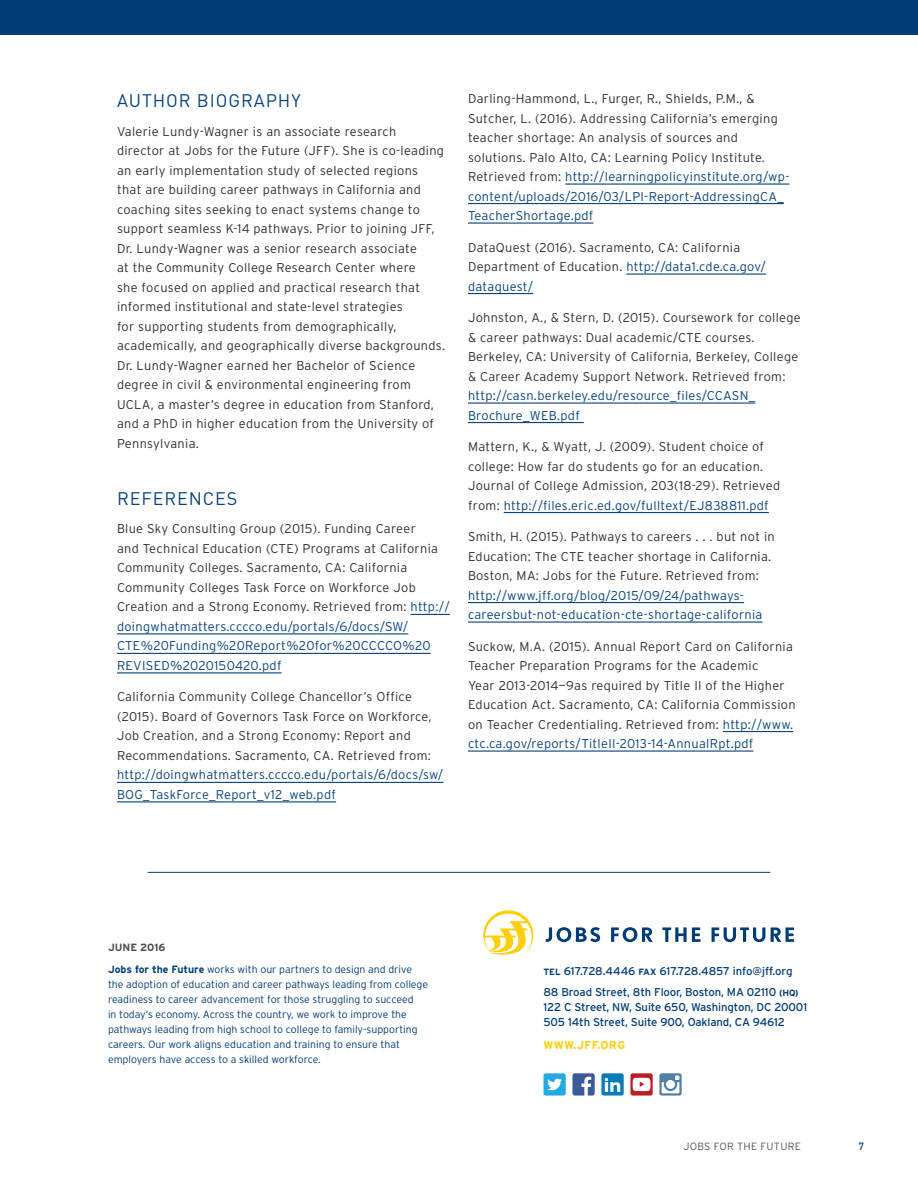
<style>
.page{position:relative;width:918px;height:1188px;background:#fff}
.page>*{position:absolute;margin:0;border:0;box-sizing:border-box;transform-origin:0 0}
.Header_2{font:18px "DIN";letter-spacing:.05em;color:#09437d}
.copy{font:300 12.75px/19.5px "Interstate";letter-spacing:.025em;color:#312f30}
.t1{font:11.4px/21.1px "Interstate";letter-spacing:-.01em;color:#003d78}
.t2{font:700 11.4px "Interstate";letter-spacing:.025em;color:#fece08}
.Boiler_plate{font:300 10.5px/15px "Interstate";color:#003d78}
.t3{font:300 10.5px "Interstate";letter-spacing:.025em;color:#57585a}
.Boiler_plate-2{font:700 10.5px "Interstate";color:#4b4c4d}
.t4{font:500 10.5px "DIN";color:#003d78}
.s1{color:#09437d}
.s2{font-weight:700}
.s3{font-weight:700;font-size:9.15px}
</style>
<div class="page">
<div style="left:0;top:0;width:918px;height:34px;background:#003d78"></div>
<hr style="left:148px;top:872px;width:622px;height:1px;background:#003d78">
<svg style="left:546px;top:927px;width:54px;height:15px"></svg>
<svg style="left:611px;top:927px;width:42px;height:15px"></svg>
<svg style="left:662px;top:927px;width:39px;height:15px"></svg>
<svg style="left:712px;top:927px;width:53px;height:15px"></svg>
<svg style="left:771px;top:927px;width:23px;height:15px"></svg>
<svg style="left:483px;top:910px;width:50px;height:45px"></svg>
<svg style="left:572px;top:1073px;width:23px;height:23px"></svg>
<svg style="left:659px;top:1073px;width:23px;height:23px"></svg>
<svg style="left:601px;top:1073px;width:23px;height:23px"></svg>
<svg style="left:543px;top:1073px;width:23px;height:23px"></svg>
<svg style="left:630px;top:1073px;width:23px;height:23px"></svg>
<hr style="left:411px;top:614px;width:39px;height:1px;background:#09437d">
<hr style="left:117px;top:633px;width:291px;height:1px;background:#09437d">
<hr style="left:117px;top:653px;width:314px;height:1px;background:#09437d">
<hr style="left:117px;top:672px;width:165px;height:1px;background:#09437d">
<hr style="left:117px;top:782px;width:326px;height:1px;background:#09437d">
<hr style="left:117px;top:801px;width:219px;height:1px;background:#09437d">
<hr style="left:565px;top:183px;width:224px;height:2px;background:#09437d">
<hr style="left:468px;top:203px;width:316px;height:1px;background:#09437d">
<hr style="left:468px;top:222px;width:125px;height:2px;background:#09437d">
<hr style="left:626px;top:273px;width:140px;height:2px;background:#09437d">
<hr style="left:468px;top:293px;width:65px;height:1px;background:#09437d">
<hr style="left:468px;top:402px;width:287px;height:2px;background:#09437d">
<hr style="left:468px;top:422px;width:116px;height:1px;background:#09437d">
<hr style="left:504px;top:512px;width:265px;height:1px;background:#09437d">
<hr style="left:468px;top:602px;width:276px;height:1px;background:#09437d">
<hr style="left:468px;top:621px;width:294px;height:2px;background:#09437d">
<hr style="left:723px;top:731px;width:70px;height:1px;background:#09437d">
<hr style="left:468px;top:750px;width:286px;height:2px;background:#09437d">
<p class="Header_2" style="left:117px;top:90px;width:185px">AUTHOR BIOGRAPHY</p>
<p class="copy" style="left:117px;top:122px;width:330px">Valerie Lundy-Wagner is an associate research director at Jobs for the Future (JFF). She is co-leading an early implementation study of selected regions that are building career pathways in California and coaching sites seeking to enact systems change to support seamless K-14 pathways. Prior to joining JFF, Dr. Lundy-Wagner was a senior research associate<br>at the Community College Research Center where<br>she focused on applied and practical research that informed institutional and state-level strategies<br>for supporting students from demographically, academically, and geographically diverse backgrounds.<br>Dr. Lundy-Wagner earned her Bachelor of Science degree in civil &amp; environmental engineering from UCLA, a master’s degree in education from Stanford, and a PhD in higher education from the University of Pennsylvania.</p>
<p class="Header_2" style="left:117px;top:487px;width:122px">REFERENCES</p>
<p class="copy" style="left:117px;top:519px;width:334px">Blue Sky Consulting Group (2015). Funding Career<br>and Technical Education (CTE) Programs at California Community Colleges. Sacramento, CA: California Community Colleges Task Force on Workforce Job Creation and a Strong Economy. Retrieved from: <span class="s1">http:// doingwhatmatters.cccco.edu/portals/6/docs/SW/ CTE%20Funding%20Report%20for%20CCCCO%20<br>REVISED%2020150420.pdf</span></p>
<p class="copy" style="left:117px;top:687px;width:328px">California Community College Chancellor’s Office (2015). Board of Governors Task Force on Workforce, Job Creation, and a Strong Economy: Report and Recommendations. Sacramento, CA. Retrieved from: <span class="s1">http://doingwhatmatters.cccco.edu/portals/6/docs/sw/ BOG_TaskForce_Report_v12_web.pdf</span></p>
<p class="copy" style="left:468px;top:89px;width:323px">Darling-Hammond, L., Furger, R., Shields, P.M., &amp; Sutcher, L. (2016). Addressing California’s emerging teacher shortage: An analysis of sources and solutions. Palo Alto, CA: Learning Policy Institute.<br>Retrieved from: <span class="s1">http://learningpolicyinstitute.org/wp&shy;content/uploads/2016/03/LPI-Report-AddressingCA_ TeacherShortage.pdf</span></p>
<p class="copy" style="left:468px;top:237px;width:300px">DataQuest (2016). Sacramento, CA: California<br>Department of Education. <span class="s1">http://data1.cde.ca.gov/ dataquest/</span></p>
<p class="copy" style="left:468px;top:308px;width:334px">Johnston, A., &amp; Stern, D. (2015). Coursework for college &amp; career pathways: Dual academic/CTE courses.<br>Berkeley, CA: University of California, Berkeley, College &amp; Career Academy Support Network. Retrieved from: <span class="s1">http://casn.berkeley.edu/resource_files/CCASN_ Brochure_WEB.pdf</span></p>
<p class="copy" style="left:468px;top:437px;width:314px">Mattern, K., &amp; Wyatt, J. (2009). Student choice of college: How far do students go for an education.<br>Journal of College Admission, 203(18-29). Retrieved from: <span class="s1">http://files.eric.ed.gov/fulltext/EJ838811.pdf</span></p>
<p class="copy" style="left:468px;top:527px;width:308px">Smith, H. (2015). Pathways to careers . . . but not in Education: The CTE teacher shortage in California.<br>Boston, MA: Jobs for the Future. Retrieved from: <span class="s1">http://www.jff.org/blog/2015/09/24/pathways&shy;careersbut-not-education-cte-shortage-california</span></p>
<p class="copy" style="left:468px;top:636px;width:329px">Suckow, M.A. (2015). Annual Report Card on California Teacher Preparation Programs for the Academic<br>Year 2013-2014—9as required by Title II of the Higher Education Act. Sacramento, CA: California Commission on Teacher Credentialing. Retrieved from: <span class="s1">http://www. ctc.ca.gov/reports/TitleII-2013-14-AnnualRpt.pdf</span></p>
<p class="Boiler_plate-2" style="left:108px;top:941px;width:59px">JUNE 2016</p>
<p class="Boiler_plate" style="left:108px;top:962px;width:322px"><span class="s2">Jobs for the Future</span> works with our partners to design and drive the adoption of education and career pathways leading from college readiness to career advancement for those struggling to succeed<br>in today’s economy. Across the country, we work to improve the pathways leading from high school to college to family-supporting careers. Our work aligns education and training to ensure that employers have access to a skilled workforce.</p>
<p class="t1" style="left:543px;top:960px;width:257px"><span class="s3">TEL</span> 617.728.4446 <span class="s3">FAX</span> 617.728.4857 info@jff.org<br>88 Broad Street, 8th Floor, Boston, MA 02110 <span class="s3">(HQ)</span></p>
<p class="t1" style="left:543px;top:999px;width:265px;line-height:15.1px">122 C Street, NW, Suite 650, Washington, DC 20001<br>505 14th Street, Suite 900, Oakland, CA 94612</p>
<p class="t2" style="left:543px;top:1038px;width:83px">WWW.JFF.ORG</p>
<p class="t3" style="left:683px;top:1140px;width:119px">JOBS FOR THE FUTURE</p>
<p class="t4" style="left:858px;top:1140px;width:7px">7</p>
</div>
